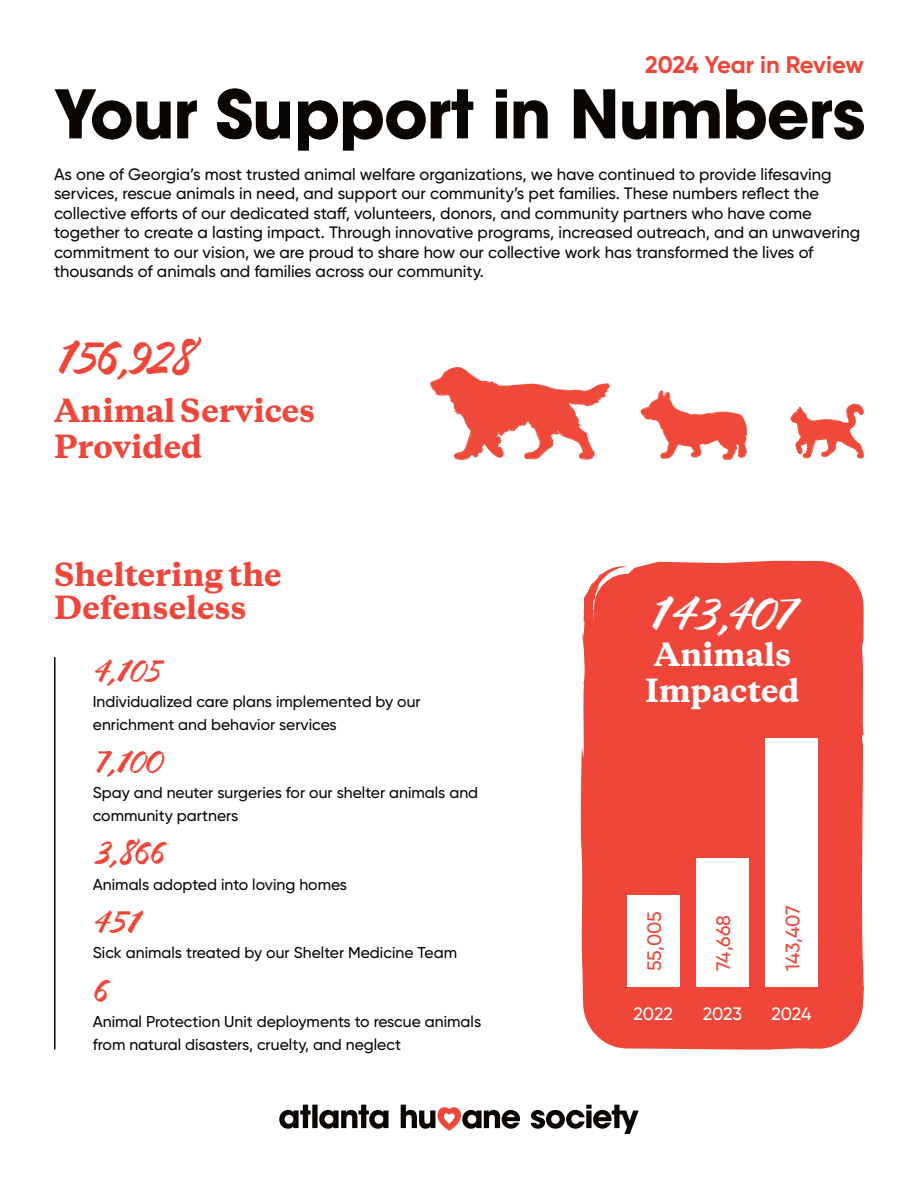
<style>
.page{position:relative;width:918px;height:1188px;background:#fff}
.page>*{position:absolute;margin:0;border:0;box-sizing:border-box;transform-origin:0 0}
.t1{font:48px "Brushland";color:#fff}
.t2{font:48px "Brushland";letter-spacing:-.045em;color:#ef4639}
.t3{font:33px "Brushland";letter-spacing:-.025em;color:#ef4639}
.t4{font:800 30px/33px "Copernicus";color:#ef4639}
.t5{font:800 30px/36px "Copernicus";color:#fff}
.t6{font:700 24px "Gilroy";letter-spacing:-.01em;color:#ef4639}
.t7{font:500 19.5px "Gilroy";color:#ef4639}
.t8{font:500 18px "Gilroy";letter-spacing:-.01em;color:#fff}
.t9{font:500 16.5px/19.5px "Gilroy";color:#0a0604}
.t10{font:500 15.75px/22.5px "Gilroy";color:#0a0604}
</style>
<div class="page">
<svg style="left:55px;top:88px;width:809px;height:63px"></svg>
<svg style="left:531px;top:1105px;width:108px;height:29px"></svg>
<svg style="left:279px;top:1105px;width:32px;height:24px"></svg>
<div style="left:312px;top:1105px;width:6px;height:23px;background:#0a0604"></div>
<svg style="left:319px;top:1105px;width:70px;height:24px"></svg>
<svg style="left:401px;top:1105px;width:119px;height:26px"></svg>
<div style="left:580px;top:561px;width:284px;height:489px;background:#ef4639"></div>
<svg style="left:596px;top:574px;width:5px;height:6px"></svg>
<hr style="left:54px;top:657px;width:2px;height:393px;background:#0a0604">
<div style="left:627px;top:895px;width:53px;height:92px;background:#fff"></div>
<div style="left:696px;top:858px;width:53px;height:129px;background:#fff"></div>
<div style="left:765px;top:738px;width:53px;height:249px;background:#fff"></div>
<svg style="left:641px;top:390px;width:106px;height:70px"></svg>
<svg style="left:430px;top:367px;width:180px;height:93px"></svg>
<svg style="left:790px;top:403px;width:74px;height:56px"></svg>
<p class="t6" style="left:645px;top:50px;width:220px">2024 Year in Review</p>
<p class="t9" style="left:54px;top:164px;width:808px">As one of Georgia’s most trusted animal welfare organizations, we have continued to provide lifesaving services, rescue animals in need, and support our community’s pet families. These numbers reflect the collective efforts of our dedicated staff, volunteers, donors, and community partners who have come together to create a lasting impact. Through innovative programs, increased outreach, and an unwavering commitment to our vision, we are proud to share how our collective work has transformed the lives of thousands of animals and families across our community.</p>
<p class="t2" style="left:54px;top:329px;width:141px">156,928</p>
<p class="t4" style="left:54px;top:395px;width:263px">Animal Services</p>
<p class="t4" style="left:54px;top:431px;width:150px">Provided</p>
<p class="t4" style="left:54px;top:559px;width:229px">Sheltering the<br>Defenseless</p>
<p class="t3" style="left:93px;top:651px;width:67px">4,105</p>
<p class="t10" style="left:93px;top:690px;width:329px">Individualized care plans implemented by our enrichment and behavior services</p>
<p class="t3" style="left:93px;top:742px;width:70px">7,100</p>
<p class="t10" style="left:93px;top:781px;width:387px">Spay and neuter surgeries for our shelter animals and community partners</p>
<p class="t3" style="left:93px;top:834px;width:75px">3,866</p>
<p class="t10" style="left:93px;top:873px;width:256px">Animals adopted into loving homes</p>
<p class="t3" style="left:93px;top:902px;width:48px">451</p>
<p class="t10" style="left:93px;top:941px;width:366px">Sick animals treated by our Shelter Medicine Team</p>
<p class="t3" style="left:93px;top:971px;width:18px">6</p>
<p class="t10" style="left:93px;top:1010px;width:390px">Animal Protection Unit deployments to rescue animals from natural disasters, cruelty, and neglect</p>
<p class="t1" style="left:648px;top:585px;width:153px">143,407</p>
<p class="t5" style="left:645px;top:637px;width:156px">Animals<br>Impacted</p>
<p class="t7" style="left:642px;top:971px;width:62px;rotate:-90deg">55,005</p>
<p class="t8" style="left:634px;top:1003px;width:41px">2022</p>
<p class="t7" style="left:711px;top:971px;width:58px;rotate:-90deg">74,668</p>
<p class="t8" style="left:703px;top:1003px;width:41px">2023</p>
<p class="t7" style="left:781px;top:971px;width:67px;rotate:-90deg">143,407</p>
<p class="t8" style="left:772px;top:1003px;width:42px">2024</p>
</div>
